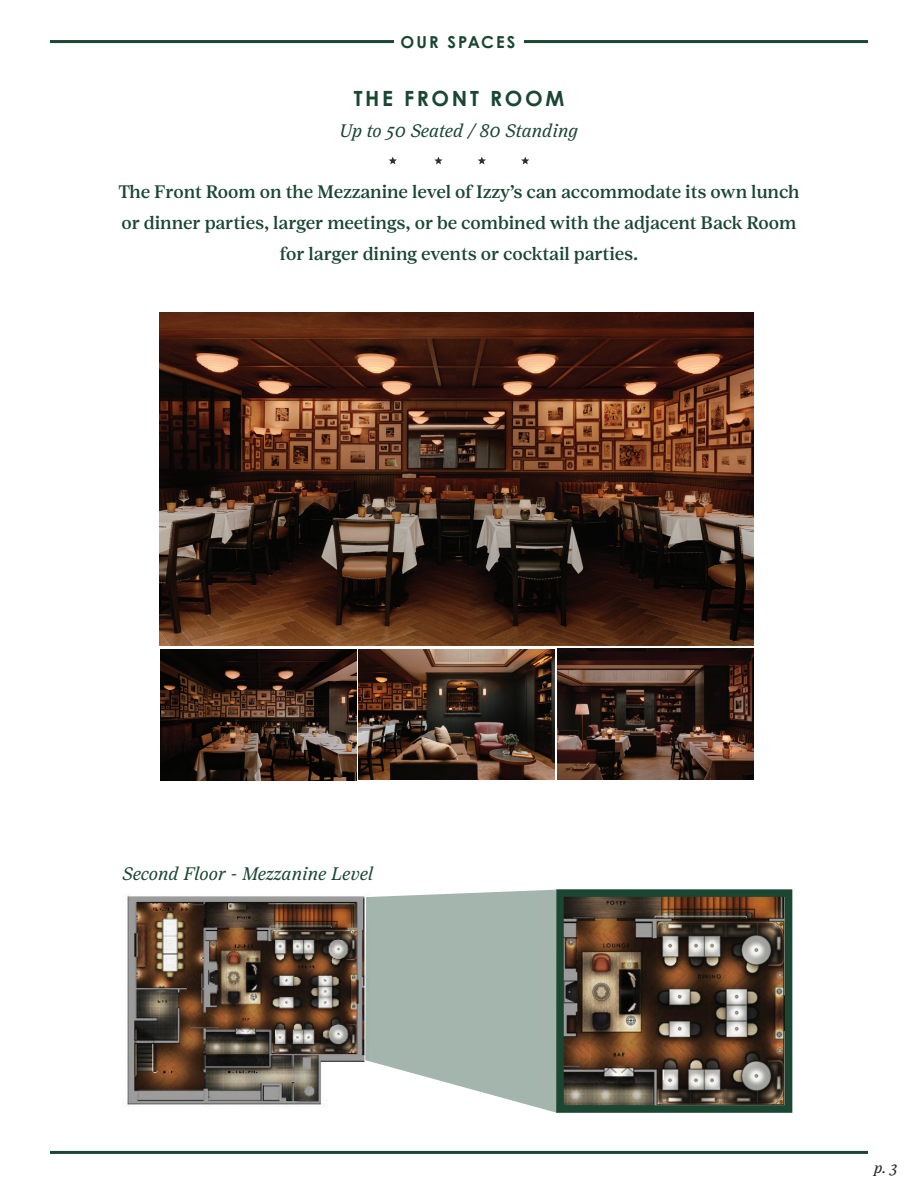
<style>
.page{position:relative;width:918px;height:1188px;background:#fff}
.page>*{position:absolute;margin:0;border:0;box-sizing:border-box;transform-origin:0 0}
.t1{font:700 21px "Century Gothic Pro";letter-spacing:.125em;color:#1a4632}
.t2{font:500 18px/30.9px "Lust Text";color:#1a4632;text-align:center}
.t3{font:italic 18px "Lust Text";letter-spacing:-.005em;color:#1a4632}
.t4{font:700 16.5px "Century Gothic Pro";letter-spacing:.125em;color:#1a4632}
.t5{font:italic 15px "Lust Text";color:#231f20}
</style>
<div class="page">
<hr style="left:50px;top:40px;width:818px;height:3px;background:#1a4632">
<hr style="left:50px;top:1151px;width:818px;height:3px;background:#1a4632">
<div style="left:394px;top:26px;width:130px;height:31px;background:#fff"></div>
<svg style="left:389px;top:157px;width:8px;height:7px"></svg>
<svg style="left:434px;top:157px;width:9px;height:7px"></svg>
<svg style="left:478px;top:157px;width:8px;height:7px"></svg>
<svg style="left:521px;top:157px;width:8px;height:7px"></svg>
<img style="left:565px;top:898px;width:218px;height:206px">
<img style="left:127px;top:894px;width:238px;height:212px">
<div style="left:556px;top:889px;width:236px;height:224px;border:8px solid #1a4632"></div>
<svg style="left:365px;top:890px;width:192px;height:223px;background:#afbfb8"></svg>
<img style="left:160px;top:312px;width:593px;height:334px">
<img style="left:160px;top:650px;width:196px;height:130px">
<img style="left:359px;top:649px;width:196px;height:131px">
<img style="left:558px;top:649px;width:196px;height:130px">
<p class="t4" style="left:401px;top:31px;width:116px">OUR SPACES</p>
<p class="t1" style="left:354px;top:85px;width:212px">THE FRONT ROOM</p>
<p class="t3" style="left:340px;top:120px;width:240px">Up to 50 Seated / 80 Standing</p>
<p class="t2" style="left:118px;top:177px;width:683px">The Front Room on the Mezzanine level of Izzy’s can accommodate its own lunch or dinner parties, larger meetings, or be combined with the adjacent Back Room for larger dining events or cocktail parties.</p>
<p class="t3" style="left:123px;top:863px;width:252px">Second Floor - Mezzanine Level</p>
<p class="t5" style="left:874px;top:1159px;width:25px">p. 3</p>
</div>
